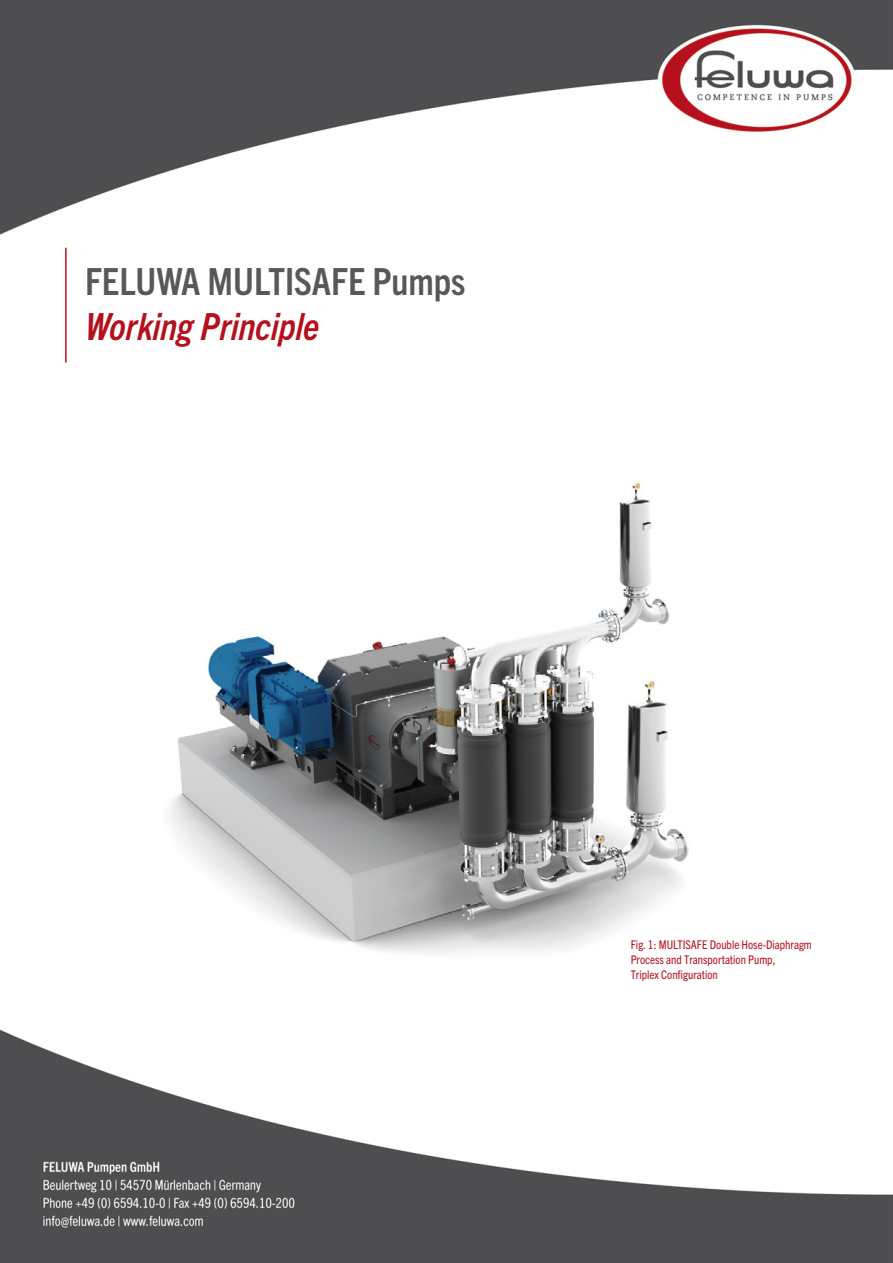
<style>
.page{position:relative;width:893px;height:1263px;background:#fff}
.page>*{position:absolute;margin:0;border:0;box-sizing:border-box;transform-origin:0 0}
.t1{font:700 condensed 37.5px "Trade Gothic Next LT Pro";color:#58585a}
.t2{font:italic 700 condensed 37.5px "Trade Gothic Next LT Pro";color:#b6101d}
.t3{font:condensed 12px/15px "Trade Gothic Next LT Pro";color:#b6101d}
</style>
<div class="page">
<img style="left:0;top:0;width:893px;height:1263px">
<img style="left:91px;top:449px;width:710px;height:555px">
<hr style="left:65px;top:248px;width:2px;height:114px;background:#b6101d">
<h1 class="t1" style="left:85px;top:256px;width:382px">FELUWA MULTISAFE Pumps</h1>
<h1 class="t2" style="left:85px;top:301px;width:236px">Working Principle</h1>
<p class="t3" style="left:631px;top:936px;width:183px">Fig. 1: MULTISAFE Double Hose-Diaphragm<br>Process and Transportation Pump,<br>Triplex Configuration</p>
</div>
